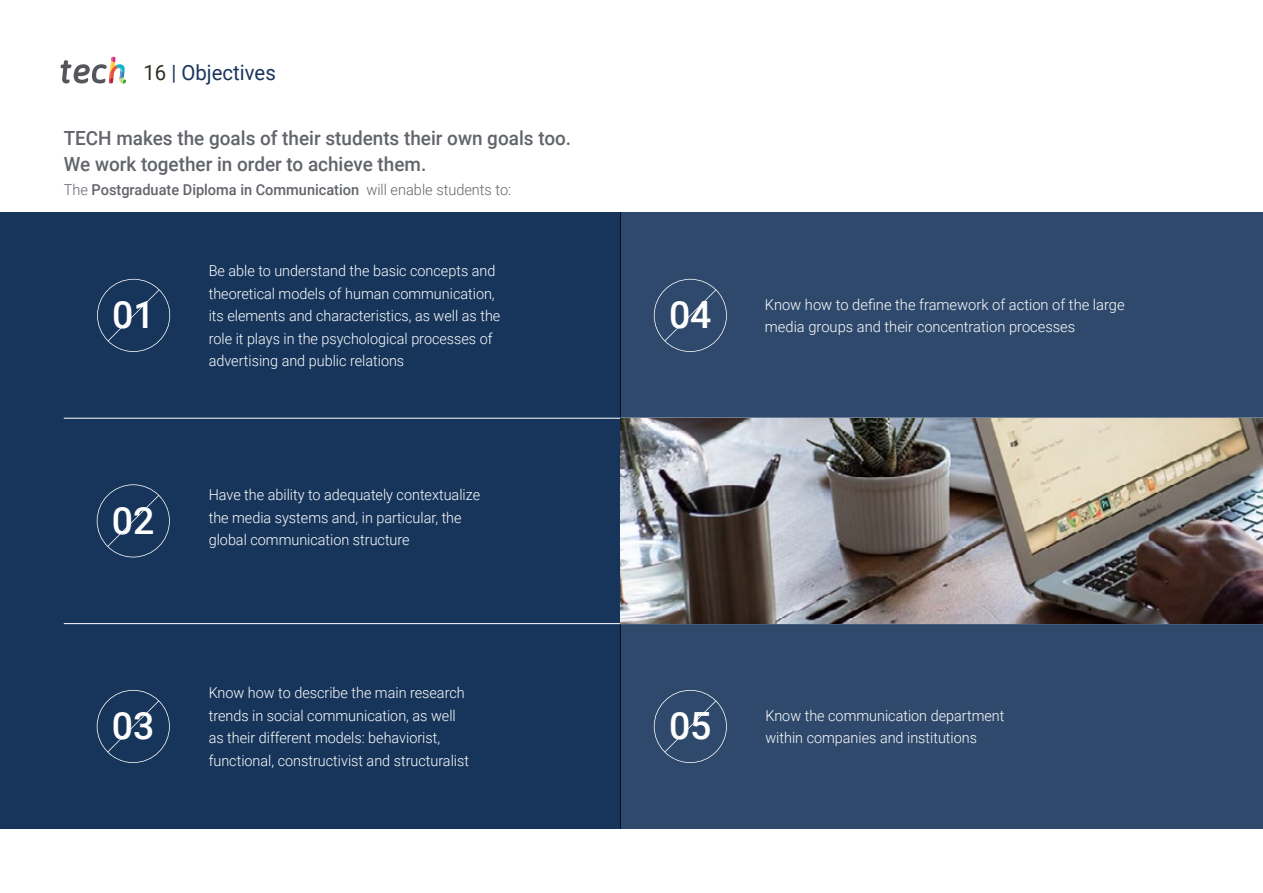
<style>
.page{position:relative;width:1263px;height:893px;background:#fff}
.page>*{position:absolute;margin:0;border:0;box-sizing:border-box;transform-origin:0 0}
.t1{font:500 37.5px "Roboto";color:#fff}
.t2{font:21px "Roboto";color:#1a355c}
.t3{font:500 19.5px/25.5px "Roboto";color:#61646a}
.t4{font:300 15px/22.5px "Roboto";color:#fff;scale:.96 1}
.t5{font:300 15px/22.5px "Roboto";color:#fff}
.t6{font:500 15px "Roboto";color:#61646a}
.s1{color:#312e20}
.s2{font-weight:300}
</style>
<div class="page">
<div style="left:0;top:213px;width:621px;height:616px;background:#17355b"></div>
<div style="left:621px;top:213px;width:642px;height:616px;background:#2e496b"></div>
<svg style="left:97px;top:279px;width:73px;height:73px"></svg>
<svg style="left:97px;top:484px;width:73px;height:73px"></svg>
<svg style="left:654px;top:690px;width:73px;height:73px"></svg>
<svg style="left:97px;top:690px;width:73px;height:73px"></svg>
<svg style="left:654px;top:279px;width:73px;height:73px"></svg>
<hr style="left:64px;top:418px;width:1199px;height:1px;background:#fff">
<hr style="left:64px;top:623px;width:1199px;height:1px;background:#fff">
<svg style="left:61px;top:57px;width:65px;height:27px"></svg>
<img style="left:621px;top:418px;width:642px;height:205px">
<h2 class="t2" style="left:144px;top:57px;width:134px"><span class="s1">16</span> | Objectives</h2>
<h3 class="t3" style="left:64px;top:125px;width:509px">TECH makes the goals of their students their own goals too.<br>We work together in order to achieve them.</h3>
<p class="t6" style="left:64px;top:179px;width:449px"><span class="s2">The</span> Postgraduate Diploma in Communication <span class="s2">will enable students to:</span></p>
<h1 class="t1" style="left:112px;top:288px;width:44px">01</h1>
<h1 class="t1" style="left:112px;top:494px;width:44px">02</h1>
<h1 class="t1" style="left:112px;top:699px;width:44px">03</h1>
<p class="t4" style="left:209px;top:259px;width:305px">Be able to understand the basic concepts and theoretical models of human communication, its elements and characteristics, as well as the role it plays in the psychological processes of advertising and public relations</p>
<p class="t4" style="left:209px;top:483px;width:284px">Have the ability to adequately contextualize the media systems and, in particular, the global communication structure</p>
<p class="t4" style="left:209px;top:681px;width:273px">Know how to describe the main research trends in social communication, as well as their different models: behaviorist, functional, constructivist and structuralist</p>
<h1 class="t1" style="left:669px;top:288px;width:44px">04</h1>
<p class="t5" style="left:765px;top:293px;width:361px">Know how to define the framework of action of the large media groups and their concentration processes</p>
<h1 class="t1" style="left:669px;top:699px;width:44px">05</h1>
<p class="t4" style="left:765px;top:704px;width:250px">Know the communication department within companies and institutions</p>
</div>
